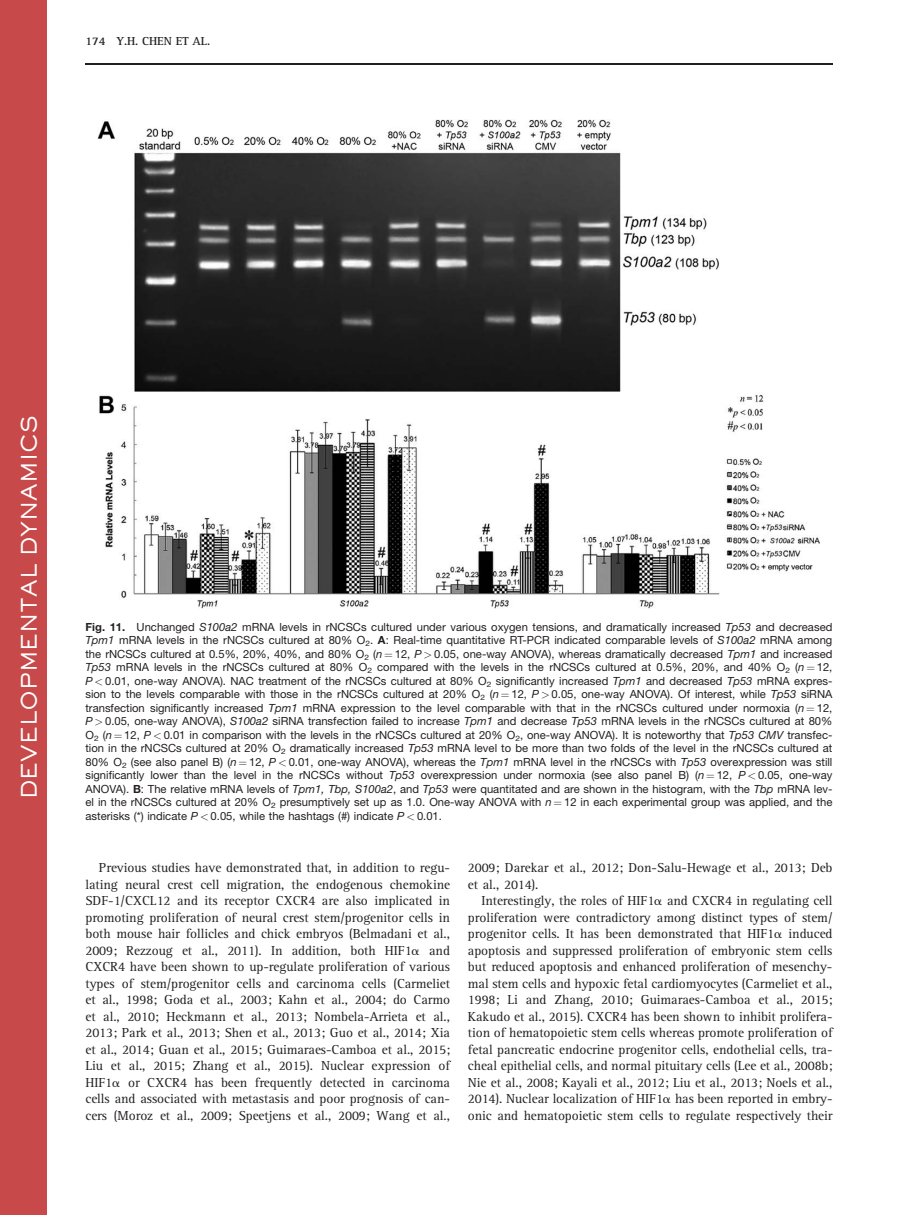
<style>
.page{position:relative;width:918px;height:1215px;background:#fff}
.page>*{position:absolute;margin:0;border:0;box-sizing:border-box;transform-origin:0 0}
.t1{font:500 21px "AT Sackers Gothic";color:#fff}
.t2{font:13.5px/16.5px "Adv O Tac 89 c 4 c 3";color:#231f20;text-align:justify}
.t3{font:12px "Adv OT25553 a 69.B";color:#231f20}
.t4{font:11.25px/13.5px "Adv Helneu R";color:#231f20;text-align:justify}
.s1{font-family:"Adv Helneu B"}
.s2{font-family:"Adv Helneu I"}
.s3{font-family:"Adv P4 C4 E74"}
.s4{font-family:"Adv P4 C4 E51"}
.s5{font-family:"Adv P80675"}
</style>
<div class="page">
<div style="left:0;top:0;width:47px;height:1215px;background:#c8494a"></div>
<img style="left:98px;top:120px;width:722px;height:488px">
<hr style="left:85px;top:63px;width:748px;height:1px;background:#231f20">
<p class="t3" style="left:85px;top:36px;width:126px">174 Y.H. CHEN ET AL.</p>
<h1 class="t1" style="left:21px;top:799px;width:385px;rotate:-90deg">DEVELOPMENTAL DYNAMICS</h1>
<p class="t4" style="left:85px;top:621px;width:749px"><span class="s1">Fig. 11.</span> Unchanged <span class="s2">S100a2</span> mRNA levels in rNCSCs cultured under various oxygen tensions, and dramatically increased <span class="s2">Tp53</span> and decreased <span class="s2">Tpm1</span> mRNA levels in the rNCSCs cultured at 80% O<sub>2</sub>. <span class="s1">A</span>: Real-time quantitative RT-PCR indicated comparable levels of <span class="s2">S100a2</span> mRNA among the rNCSCs cultured at 0.5%, 20%, 40%, and 80% O<sub>2</sub> (<span class="s2">n</span> <span class="s3">¼</span> 12, <span class="s2">P</span> <span class="s4">&gt;</span> 0.05, one-way ANOVA), whereas dramatically decreased <span class="s2">Tpm1</span> and increased <span class="s2">Tp53</span> mRNA levels in the rNCSCs cultured at 80% O<sub>2</sub> compared with the levels in the rNCSCs cultured at 0.5%, 20%, and 40% O<sub>2</sub> (<span class="s2">n</span> <span class="s3">¼</span> 12, <span class="s2">P</span> <span class="s4">&lt;</span> 0.01, one-way ANOVA). NAC treatment of the rNCSCs cultured at 80% O<sub>2</sub> significantly increased <span class="s2">Tpm1</span> and decreased <span class="s2">Tp53</span> mRNA expres&shy;sion to the levels comparable with those in the rNCSCs cultured at 20% O<sub>2</sub> (<span class="s2">n</span> <span class="s3">¼</span> 12, <span class="s2">P</span> <span class="s4">&gt;</span> 0.05, one-way ANOVA). Of interest, while <span class="s2">Tp53</span> siRNA transfection significantly increased <span class="s2">Tpm1</span> mRNA expression to the level comparable with that in the rNCSCs cultured under normoxia (<span class="s2">n</span> <span class="s3">¼</span> 12, <span class="s2">P</span> <span class="s4">&gt;</span> 0.05, one-way ANOVA), <span class="s2">S100a2</span> siRNA transfection failed to increase <span class="s2">Tpm1</span> and decrease <span class="s2">Tp53</span> mRNA levels in the rNCSCs cultured at 80% O<sub>2</sub> (<span class="s2">n</span> <span class="s3">¼</span> 12, <span class="s2">P</span> <span class="s4">&lt;</span> 0.01 in comparison with the levels in the rNCSCs cultured at 20% O<sub>2</sub>, one-way ANOVA). It is noteworthy that <span class="s2">Tp53 CMV</span> transfec&shy;tion in the rNCSCs cultured at 20% O<sub>2</sub> dramatically increased <span class="s2">Tp53</span> mRNA level to be more than two folds of the level in the rNCSCs cultured at 80% O<sub>2</sub> (see also panel B) (<span class="s2">n</span> <span class="s3">¼</span> 12, <span class="s2">P</span> <span class="s4">&lt;</span> 0.01, one-way ANOVA), whereas the <span class="s2">Tpm1</span> mRNA level in the rNCSCs with <span class="s2">Tp53</span> overexpression was still significantly lower than the level in the rNCSCs without <span class="s2">Tp53</span> overexpression under normoxia (see also panel B) (<span class="s2">n</span> <span class="s3">¼</span> 12, <span class="s2">P</span> <span class="s4">&lt;</span> 0.05, one-way ANOVA). <span class="s1">B</span>: The relative mRNA levels of <span class="s2">Tpm1, Tbp, S100a2</span>, and <span class="s2">Tp53</span> were quantitated and are shown in the histogram, with the <span class="s2">Tbp</span> mRNA lev&shy;el in the rNCSCs cultured at 20% O<sub>2</sub> presumptively set up as 1.0. One-way ANOVA with <span class="s2">n</span> <span class="s3">¼</span> 12 in each experimental group was applied, and the asterisks (*) indicate <span class="s2">P</span> <span class="s4">&lt;</span> 0.05, while the hashtags (#) indicate <span class="s2">P</span> <span class="s4">&lt;</span> 0.01.</p>
<p class="t2" style="left:85px;top:861px;width:366px;text-indent:14px">Previous studies have demonstrated that, in addition to regu&shy;lating neural crest cell migration, the endogenous chemokine SDF-1/CXCL12 and its receptor CXCR4 are also implicated in promoting proliferation of neural crest stem/progenitor cells in both mouse hair follicles and chick embryos (Belmadani et al., 2009; Rezzoug et al., 2011). In addition, both HIF1<span class="s5">a</span> and CXCR4 have been shown to up-regulate proliferation of various types of stem/progenitor cells and carcinoma cells (Carmeliet et al., 1998; Goda et al., 2003; Kahn et al., 2004; do Carmo et al., 2010; Heckmann et al., 2013; Nombela-Arrieta et al., 2013; Park et al., 2013; Shen et al., 2013; Guo et al., 2014; Xia et al., 2014; Guan et al., 2015; Guimaraes-Camboa et al., 2015; Liu et al., 2015; Zhang et al., 2015). Nuclear expression of HIF1<span class="s5">a</span> or CXCR4 has been frequently detected in carcinoma cells and associated with metastasis and poor prognosis of can&shy;cers (Moroz et al., 2009; Speetjens et al., 2009; Wang et al.,</p>
<p class="t2" style="left:468px;top:861px;width:366px">2009; Darekar et al., 2012; Don-Salu-Hewage et al., 2013; Deb et al., 2014).</p>
<p class="t2" style="left:468px;top:894px;width:366px;text-indent:14px">Interestingly, the roles of HIF1<span class="s5">a</span> and CXCR4 in regulating cell proliferation were contradictory among distinct types of stem/ progenitor cells. It has been demonstrated that HIF1<span class="s5">a</span> induced apoptosis and suppressed proliferation of embryonic stem cells but reduced apoptosis and enhanced proliferation of mesenchy&shy;mal stem cells and hypoxic fetal cardiomyocytes (Carmeliet et al., 1998; Li and Zhang, 2010; Guimaraes-Camboa et al., 2015; Kakudo et al., 2015). CXCR4 has been shown to inhibit prolifera&shy;tion of hematopoietic stem cells whereas promote proliferation of fetal pancreatic endocrine progenitor cells, endothelial cells, tra&shy;cheal epithelial cells, and normal pituitary cells (Lee et al., 2008b; Nie et al., 2008; Kayali et al., 2012; Liu et al., 2013; Noels et al., 2014). Nuclear localization of HIF1<span class="s5">a</span> has been reported in embry&shy;onic and hematopoietic stem cells to regulate respectively their</p>
</div>
